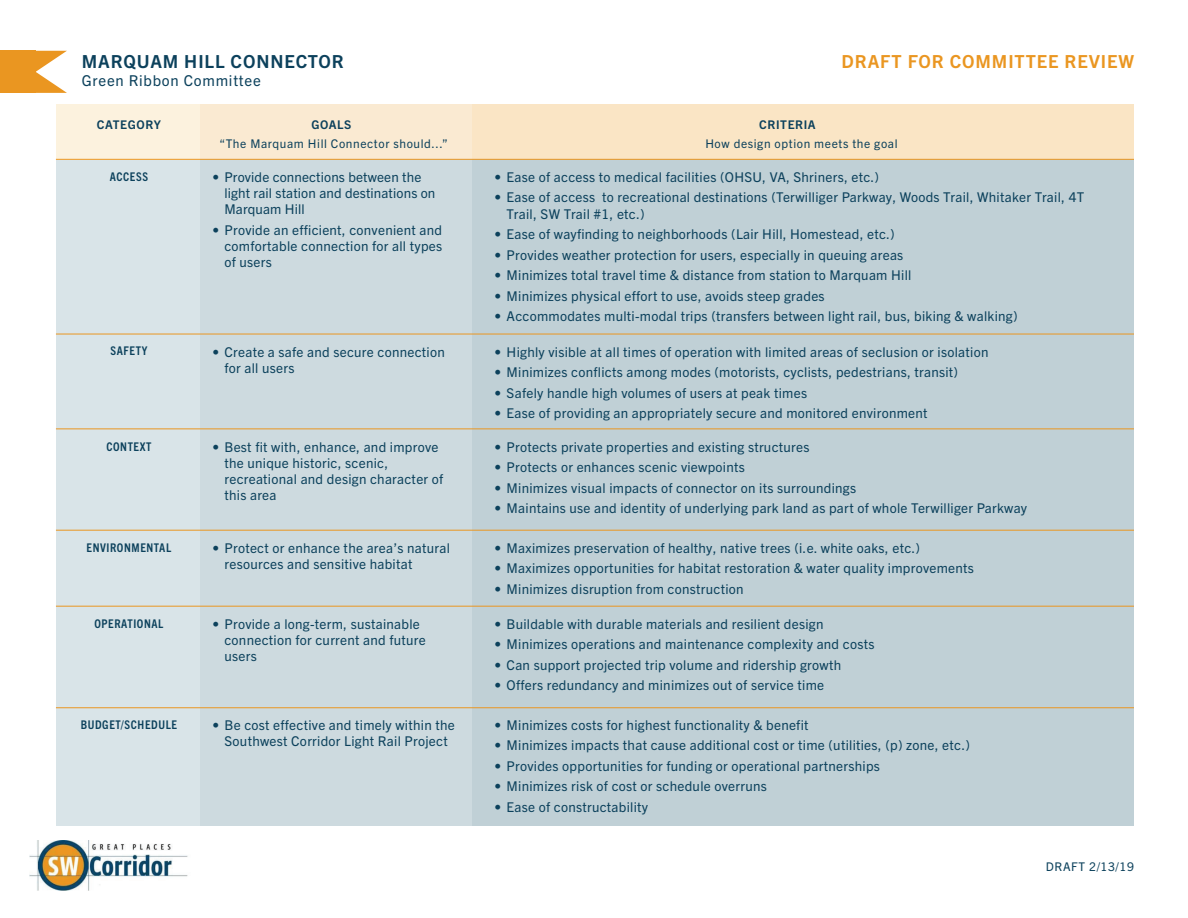
<style>
.page{position:relative;width:1188px;height:918px;background:#fff}
.page>*{position:absolute;margin:0;border:0;box-sizing:border-box;transform-origin:0 0}
.t1{font:700 18px "Trade Gothic Next LT Pro";letter-spacing:.05em;color:#ea9621}
.t2{font:700 18px "Trade Gothic Next LT Pro";letter-spacing:.05em;color:#0c415c}
.t3{font:15px "Trade Gothic Next LT Pro";letter-spacing:.05em;color:#0c415c}
.t4{font:13.5px/16.2px "Trade Gothic Next LT Pro";letter-spacing:.02em;color:#0c415c}
.t5{font:12px "Trade Gothic Next LT Pro";letter-spacing:.05em;color:#0c415c}
.t6{font:700 condensed 12px "Trade Gothic Next LT Pro";letter-spacing:.05em;color:#0c415c}
.t7{font:700 12px "Trade Gothic Next LT Pro";letter-spacing:.05em;color:#0c415c}
</style>
<div class="page">
<div style="left:56px;top:160px;width:144px;height:666px;background:#d9e4e8"></div>
<div style="left:56px;top:104px;width:144px;height:56px;background:#fcf2de"></div>
<div style="left:200px;top:104px;width:272px;height:56px;background:#faead2"></div>
<div style="left:472px;top:104px;width:662px;height:56px;background:#fae5c5"></div>
<img style="left:29px;top:840px;width:159px;height:50px">
<div style="left:0;top:51px;width:36px;height:42px;background:#ea9621"></div>
<svg style="left:36px;top:51px;width:31px;height:42px"></svg>
<div style="left:200px;top:160px;width:272px;height:666px;background:#cddadf"></div>
<div style="left:472px;top:160px;width:662px;height:666px;background:#c0d0d6"></div>
<hr style="left:56px;top:159px;width:1078px;height:1px;background:#ea9621">
<hr style="left:56px;top:334px;width:1078px;height:1px;background:#ea9621">
<hr style="left:56px;top:429px;width:1078px;height:1px;background:#ea9621">
<hr style="left:56px;top:530px;width:1078px;height:1px;background:#ea9621">
<hr style="left:56px;top:606px;width:1078px;height:1px;background:#ea9621">
<hr style="left:56px;top:708px;width:1078px;height:1px;background:#ea9621">
<h1 class="t2" style="left:82px;top:49px;width:263px">MARQUAM HILL CONNECTOR</h1>
<p class="t3" style="left:82px;top:70px;width:181px">Green Ribbon Committee</p>
<p class="t7" style="left:97px;top:116px;width:66px">CATEGORY</p>
<p class="t7" style="left:312px;top:116px;width:42px">GOALS</p>
<p class="t7" style="left:759px;top:116px;width:58px">CRITERIA</p>
<h1 class="t1" style="left:842px;top:49px;width:294px">DRAFT FOR COMMITTEE REVIEW</h1>
<p class="t5" style="left:219px;top:135px;width:230px">“The Marquam Hill Connector should...”</p>
<p class="t5" style="left:705px;top:135px;width:194px">How design option meets the goal</p>
<p class="t6" style="left:110px;top:168px;width:40px">ACCESS</p>
<p class="t4" style="left:224px;top:168px;width:212px;text-indent:-12px">• Provide connections between the light rail station and destinations on<br>Marquam Hill</p>
<p class="t4" style="left:224px;top:221px;width:219px;text-align:justify;text-indent:-12px">• Provide an efficient, convenient and comfortable connection for all types of users</p>
<p class="t6" style="left:110px;top:343px;width:38px">SAFETY</p>
<p class="t4" style="left:224px;top:343px;width:222px;text-indent:-12px">• Create a safe and secure connection for all users</p>
<p class="t6" style="left:106px;top:438px;width:47px">CONTEXT</p>
<p class="t4" style="left:224px;top:438px;width:220px;text-indent:-12px">• Best fit with, enhance, and improve the unique historic, scenic, recreational and design character of this area</p>
<p class="t6" style="left:87px;top:539px;width:86px">ENVIRONMENTAL</p>
<p class="t4" style="left:224px;top:539px;width:227px;text-indent:-12px">• Protect or enhance the area’s natural resources and sensitive habitat</p>
<p class="t6" style="left:94px;top:615px;width:71px">OPERATIONAL</p>
<p class="t4" style="left:224px;top:615px;width:203px;text-indent:-12px">• Provide a long-term, sustainable connection for current and future users</p>
<p class="t6" style="left:81px;top:716px;width:98px">BUDGET/SCHEDULE</p>
<p class="t4" style="left:212px;top:716px;width:244px;text-align:center">• Be cost effective and timely within the<br>Southwest Corridor Light Rail Project</p>
<p class="t4" style="left:495px;top:168px;width:386px">• Ease of access to medical facilities (OHSU, VA, Shriners, etc.)</p>
<p class="t4" style="left:507px;top:189px;width:579px;text-indent:-12px">• Ease of access to recreational destinations (Terwilliger Parkway, Woods Trail, Whitaker Trail, 4T<br>Trail, SW Trail #1, etc.)</p>
<p class="t4" style="left:495px;top:225px;width:402px">• Ease of wayfinding to neighborhoods (Lair Hill, Homestead, etc.)</p>
<p class="t4" style="left:495px;top:246px;width:410px">• Provides weather protection for users, especially in queuing areas</p>
<p class="t4" style="left:495px;top:266px;width:418px">• Minimizes total travel time &amp; distance from station to Marquam Hill</p>
<p class="t4" style="left:495px;top:287px;width:332px">• Minimizes physical effort to use, avoids steep grades</p>
<p class="t4" style="left:495px;top:307px;width:524px">• Accommodates multi-modal trips (transfers between light rail, bus, biking &amp; walking)</p>
<p class="t4" style="left:495px;top:343px;width:495px">• Highly visible at all times of operation with limited areas of seclusion or isolation</p>
<p class="t4" style="left:495px;top:363px;width:465px">• Minimizes conflicts among modes (motorists, cyclists, pedestrians, transit)</p>
<p class="t4" style="left:495px;top:384px;width:314px">• Safely handle high volumes of users at peak times</p>
<p class="t4" style="left:495px;top:404px;width:434px">• Ease of providing an appropriately secure and monitored environment</p>
<p class="t4" style="left:495px;top:438px;width:316px">• Protects private properties and existing structures</p>
<p class="t4" style="left:495px;top:458px;width:252px">• Protects or enhances scenic viewpoints</p>
<p class="t4" style="left:495px;top:479px;width:363px">• Minimizes visual impacts of connector on its surroundings</p>
<p class="t4" style="left:495px;top:499px;width:534px">• Maintains use and identity of underlying park land as part of whole Terwilliger Parkway</p>
<p class="t4" style="left:495px;top:539px;width:427px">• Maximizes preservation of healthy, native trees (i.e. white oaks, etc.)</p>
<p class="t4" style="left:495px;top:560px;width:481px">• Maximizes opportunities for habitat restoration &amp; water quality improvements</p>
<p class="t4" style="left:495px;top:580px;width:250px">• Minimizes disruption from construction</p>
<p class="t4" style="left:495px;top:615px;width:330px">• Buildable with durable materials and resilient design</p>
<p class="t4" style="left:495px;top:635px;width:381px">• Minimizes operations and maintenance complexity and costs</p>
<p class="t4" style="left:495px;top:656px;width:348px">• Can support projected trip volume and ridership growth</p>
<p class="t4" style="left:495px;top:676px;width:331px">• Offers redundancy and minimizes out of service time</p>
<p class="t4" style="left:495px;top:716px;width:315px">• Minimizes costs for highest functionality &amp; benefit</p>
<p class="t4" style="left:495px;top:737px;width:477px">• Minimizes impacts that cause additional cost or time (utilities, (p) zone, etc.)</p>
<p class="t4" style="left:495px;top:757px;width:387px">• Provides opportunities for funding or operational partnerships</p>
<p class="t4" style="left:495px;top:778px;width:274px">• Minimizes risk of cost or schedule overruns</p>
<p class="t4" style="left:495px;top:798px;width:155px">• Ease of constructability</p>
<p class="t5" style="left:1046px;top:859px;width:90px">DRAFT 2/13/19</p>
</div>
